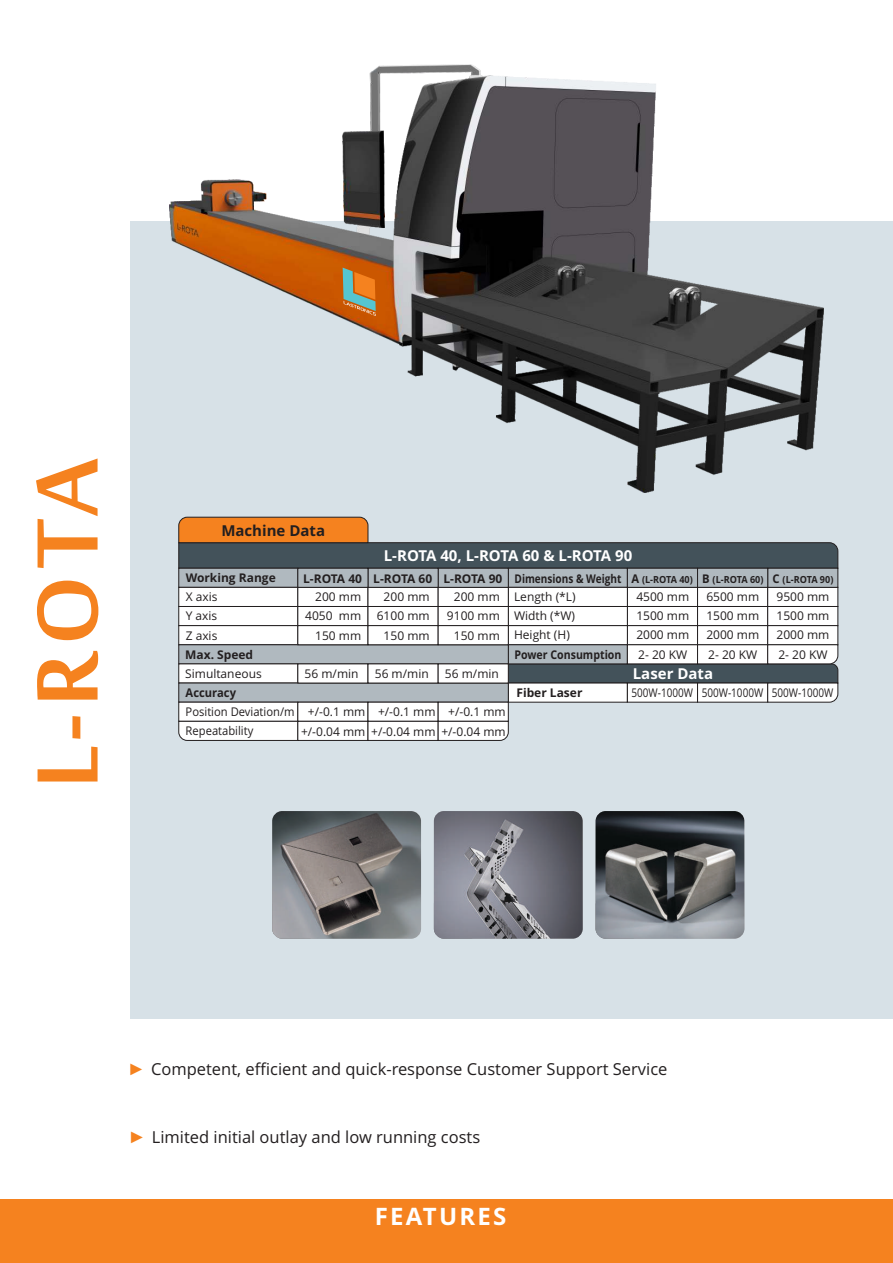
<style>
.page{position:relative;width:893px;height:1263px;background:#fff}
.page>*{position:absolute;margin:0;border:0;box-sizing:border-box;transform-origin:0 0}
.t1{font:700 120px "Sakkal Majalla";color:#f5821f}
.t2{font:700 24px "Open Sans";letter-spacing:.09em;color:#fff}
.t3{font:16.5px "Open Sans";color:#231f20}
.t4{font:700 15px "Open Sans";color:#fff}
.t5{font:700 15px "Open Sans";color:#231f20}
.t6{font:12px/19.2px "Open Sans";color:#231f20;text-align:justify}
.t7{font:700 12px "Open Sans";color:#231f20}
.t8{font:12px/19.2px "Open Sans";color:#231f20;scale:.93 1}
.t9{font:12px "Open Sans";color:#231f20;scale:.83 1}
.t10{font:700 12px "Open Sans";color:#231f20;scale:.84 1}
.t11{font:700 12px "Open Sans";color:#231f20;scale:.88 1}
.t12{font:700 12px "Open Sans";color:#231f20;scale:.93 1}
.t13{font:700 9.75px "Open Sans";letter-spacing:-.015em;color:#231f20;scale:.93 1}
.s1{font-size:12px}
.s2{font-family:"Arial Narrow";font-weight:700;color:#f5821f}
</style>
<div class="page">
<div style="left:0;top:1199px;width:893px;height:64px;background:#f5821f"></div>
<div style="left:130px;top:221px;width:763px;height:798px;background:#d7e1e7"></div>
<img style="left:596px;top:811px;width:148px;height:127px;border-radius:10px">
<img style="left:272px;top:811px;width:149px;height:128px;border-radius:10px">
<img style="left:434px;top:811px;width:149px;height:128px;border-radius:10px">
<img style="left:169px;top:65px;width:654px;height:427px">
<svg style="left:343px;top:268px;width:33px;height:48px;background:#b08952"></svg>
<svg style="left:178px;top:516px;width:661px;height:225px"></svg>
<h1 class="t1" style="left:16px;top:789px;width:332px;rotate:-90deg">L-ROTA</h1>
<p class="t5" style="left:221px;top:524px;width:105px">Machine Data</p>
<p class="t4" style="left:384px;top:549px;width:250px">L-ROTA 40, L-ROTA 60 &amp; L-ROTA 90</p>
<p class="t10" style="left:515px;top:573px;width:129px">Dimensions &amp; Weight</p>
<p class="t7" style="left:186px;top:573px;width:92px">Working Range</p>
<p class="t6" style="left:186px;top:588px;width:33px">X axis Y axis Z axis</p>
<p class="t7" style="left:185px;top:649px;width:70px">Max. Speed</p>
<p class="t6" style="left:185px;top:665px;width:78px">Simultaneous</p>
<p class="t12" style="left:186px;top:688px;width:56px">Accuracy</p>
<p class="t8" style="left:186px;top:703px;width:119px">Position Deviation/m<br>Repeatability</p>
<p class="t7" style="left:303px;top:573px;width:201px">L-ROTA 40 L-ROTA 60 L-ROTA 90</p>
<p class="t13" style="left:631px;top:575px;width:219px"><span class="s1">A</span> (L-ROTA 40) <span class="s1">B</span> (L-ROTA 60) <span class="s1">C</span> (L-ROTA 90)</p>
<p class="t6" style="left:514px;top:588px;width:63px">Length (*L)<br>Width (*W)<br>Height (H)</p>
<p class="t6" style="left:636px;top:588px;width:54px">4500 mm 1500 mm 2000 mm 2- 20 KW</p>
<p class="t9" style="left:631px;top:688px;width:245px">500W-1000W 500W-1000W 500W-1000W</p>
<p class="t6" style="left:706px;top:588px;width:54px">6500 mm 1500 mm 2000 mm 2- 20 KW</p>
<p class="t6" style="left:776px;top:588px;width:54px">9500 mm 1500 mm 2000 mm 2- 20 KW</p>
<p class="t6" style="left:305px;top:588px;width:58px;text-align:right">200 mm<br>4050 mm<br>150 mm</p>
<p class="t6" style="left:305px;top:665px;width:55px">56 m/min</p>
<p class="t6" style="left:301px;top:704px;width:66px;text-align:center">+/-0.1 mm +/-0.04 mm</p>
<p class="t6" style="left:377px;top:588px;width:54px;text-align:center">200 mm<br>6100 mm<br>150 mm</p>
<p class="t6" style="left:375px;top:665px;width:55px">56 m/min</p>
<p class="t6" style="left:371px;top:704px;width:66px;text-align:center">+/-0.1 mm +/-0.04 mm</p>
<p class="t6" style="left:447px;top:588px;width:54px;text-align:center">200 mm<br>9100 mm<br>150 mm</p>
<p class="t6" style="left:445px;top:665px;width:55px">56 m/min</p>
<p class="t6" style="left:441px;top:704px;width:66px;text-align:center">+/-0.1 mm +/-0.04 mm</p>
<p class="t11" style="left:514px;top:649px;width:123px">Power Consumption</p>
<p class="t4" style="left:633px;top:667px;width:82px">Laser Data</p>
<p class="t7" style="left:516px;top:688px;width:68px">Fiber Laser</p>
<h3 class="t3" style="left:130px;top:1062px;width:538px"><span class="s2">►</span> Competent, efficient and quick-response Customer Support Service</h3>
<h3 class="t3" style="left:131px;top:1131px;width:351px"><span class="s2">►</span> Limited initial outlay and low running costs</h3>
<h2 class="t2" style="left:375px;top:1207px;width:133px">FEATURES</h2>
</div>
